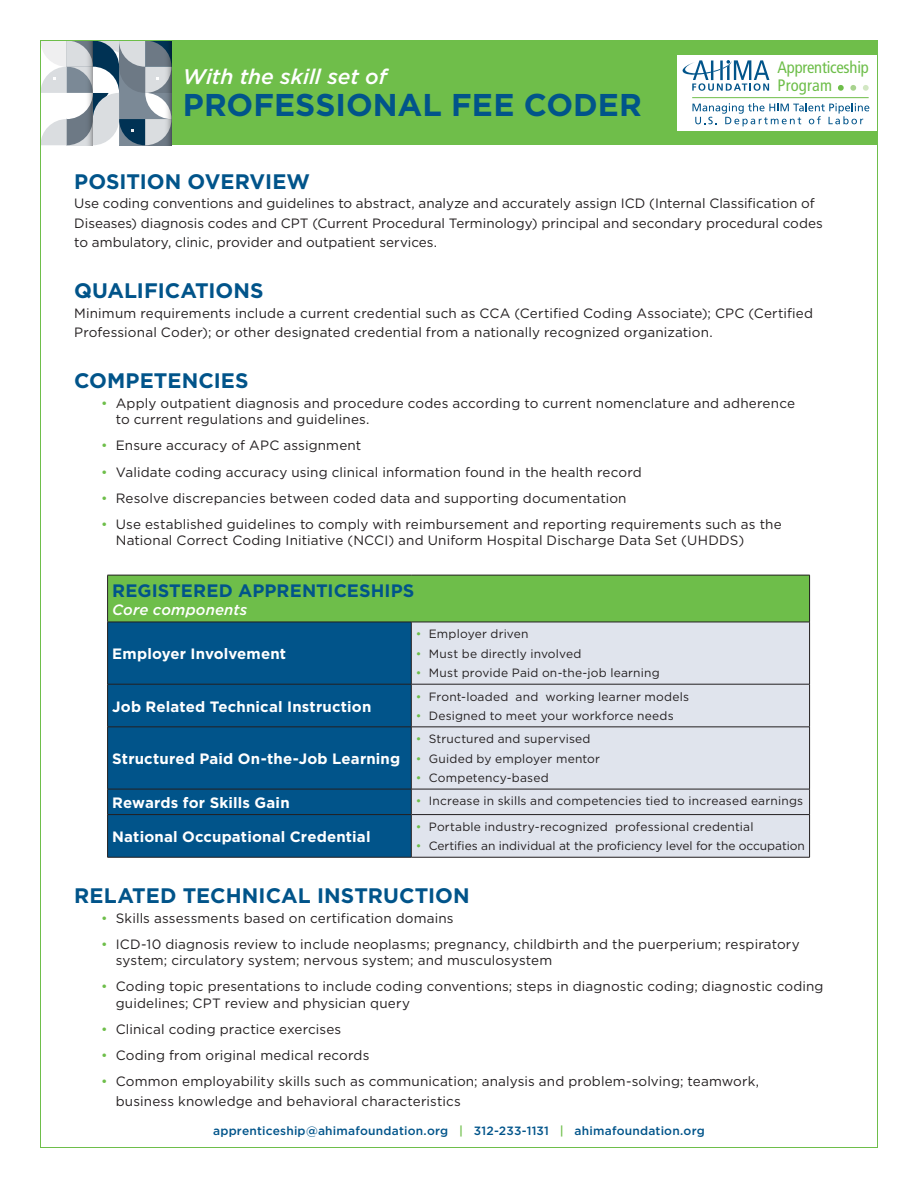
<style>
.page{position:relative;width:918px;height:1188px;background:#fff}
.page>*{position:absolute;margin:0;border:0;box-sizing:border-box;transform-origin:0 0}
.t1{font:700 31.5px "Gotham";color:#01548a}
.t2{font:italic 500 21.15px "Gotham";letter-spacing:-.005em;color:#fff}
.t3{font:700 21px "Gotham";color:#01548a}
.t4{font:700 18px "Gotham";letter-spacing:.005em;color:#01548a}
.t5{font:condensed 16.65px/17.7px "Frutiger LT Std";letter-spacing:-.015em;color:#6ebe4a}
.t6{font:700 15px "Gotham";letter-spacing:.01em;color:#fff}
.t7{font:italic 500 15px "Gotham";letter-spacing:.01em;color:#fff}
.List_Paragraph{font:13.5px/19.5px "Gotham";letter-spacing:.01em;color:#231f20}
.t8{font:12px "Gotham";letter-spacing:.015em;color:#231f20}
.t9{font:500 12px "Gotham";letter-spacing:.015em;color:#01548a}
.t10{font:12px "Gotham";letter-spacing:-.005em;color:#231f20}
.s1{color:#6ebe4a}
</style>
<div class="page">
<div style="left:171px;top:40px;width:707px;height:105px;background:#6fbe4a"></div>
<svg style="left:42px;top:42px;width:116px;height:103px"></svg>
<svg style="left:158px;top:42px;width:13px;height:103px"></svg>
<svg style="left:79px;top:42px;width:14px;height:103px"></svg>
<div style="left:678px;top:55px;width:200px;height:76px;background:#fff"></div>
<hr style="left:692px;top:97px;width:177px;height:1px;background:#6ebe4a">
<svg style="left:683px;top:60px;width:86px;height:31px"></svg>
<svg style="left:863px;top:85px;width:6px;height:6px"></svg>
<svg style="left:850px;top:85px;width:7px;height:6px"></svg>
<svg style="left:838px;top:85px;width:6px;height:6px"></svg>
<svg style="left:692px;top:103px;width:177px;height:23px"></svg>
<div style="left:108px;top:575px;width:702px;height:47px;background:#6ebe4a"></div>
<div style="left:108px;top:623px;width:303px;height:234px;background:#01548a"></div>
<div style="left:412px;top:623px;width:397px;height:234px;background:#e0e4ed"></div>
<hr style="left:107px;top:622px;width:304px;height:1px;background:#231f20">
<hr style="left:411px;top:622px;width:399px;height:1px;background:#231f20">
<hr style="left:107px;top:684px;width:304px;height:1px;background:#231f20">
<hr style="left:412px;top:684px;width:398px;height:1px;background:#231f20">
<hr style="left:107px;top:727px;width:304px;height:1px;background:#231f20">
<hr style="left:412px;top:727px;width:398px;height:1px;background:#231f20">
<hr style="left:107px;top:789px;width:304px;height:1px;background:#231f20">
<hr style="left:412px;top:789px;width:398px;height:1px;background:#231f20">
<hr style="left:107px;top:814px;width:304px;height:1px;background:#231f20">
<hr style="left:412px;top:814px;width:398px;height:1px;background:#231f20">
<hr style="left:411px;top:622px;width:1px;height:62px;background:#231f20">
<hr style="left:411px;top:684px;width:1px;height:43px;background:#231f20">
<hr style="left:411px;top:727px;width:1px;height:62px;background:#231f20">
<svg style="left:411px;top:789px;width:1px;height:26px"></svg>
<hr style="left:411px;top:815px;width:1px;height:42px;background:#231f20">
<hr style="left:107px;top:575px;width:304px;height:1px;background:#231f20">
<hr style="left:107px;top:575px;width:1px;height:47px;background:#231f20">
<hr style="left:411px;top:575px;width:399px;height:1px;background:#231f20">
<hr style="left:809px;top:575px;width:1px;height:47px;background:#231f20">
<hr style="left:107px;top:622px;width:1px;height:62px;background:#231f20">
<hr style="left:809px;top:622px;width:1px;height:62px;background:#231f20">
<hr style="left:107px;top:684px;width:1px;height:43px;background:#231f20">
<hr style="left:809px;top:684px;width:1px;height:43px;background:#231f20">
<hr style="left:107px;top:727px;width:1px;height:62px;background:#231f20">
<hr style="left:809px;top:727px;width:1px;height:62px;background:#231f20">
<svg style="left:107px;top:789px;width:1px;height:25px"></svg>
<svg style="left:809px;top:789px;width:1px;height:25px"></svg>
<hr style="left:107px;top:815px;width:1px;height:42px;background:#231f20">
<hr style="left:809px;top:815px;width:1px;height:42px;background:#231f20">
<hr style="left:107px;top:857px;width:304px;height:1px;background:#231f20">
<hr style="left:411px;top:857px;width:399px;height:1px;background:#231f20">
<p class="t2" style="left:183px;top:63px;width:206px">With the skill set of</p>
<p class="t1" style="left:183px;top:83px;width:461px">PROFESSIONAL FEE CODER</p>
<p class="t5" style="left:778px;top:59px;width:93px">Apprenticeship<br>Program</p>
<p class="t3" style="left:74px;top:167px;width:237px">POSITION OVERVIEW</p>
<p class="List_Paragraph" style="left:74px;top:193px;width:750px">Use coding conventions and guidelines to abstract, analyze and accurately assign ICD (Internal Classification of<br>Diseases) diagnosis codes and CPT (Current Procedural Terminology) principal and secondary procedural codes to ambulatory, clinic, provider and outpatient services.</p>
<p class="t3" style="left:74px;top:277px;width:191px">QUALIFICATIONS</p>
<p class="List_Paragraph" style="left:74px;top:303px;width:740px">Minimum requirements include a current credential such as CCA (Certified Coding Associate); CPC (Certified<br>Professional Coder); or other designated credential from a nationally recognized organization.</p>
<p class="t3" style="left:74px;top:367px;width:176px">COMPETENCIES</p>
<p class="List_Paragraph" style="left:116px;top:395px;width:681px;line-height:16.2px;text-indent:-15px"><span class="s1">•</span> Apply outpatient diagnosis and procedure codes according to current nomenclature and adherence to current regulations and guidelines.</p>
<p class="List_Paragraph" style="left:101px;top:435px;width:262px"><span class="s1">•</span> Ensure accuracy of APC assignment</p>
<p class="List_Paragraph" style="left:101px;top:462px;width:542px"><span class="s1">•</span> Validate coding accuracy using clinical information found in the health record</p>
<p class="List_Paragraph" style="left:101px;top:488px;width:527px"><span class="s1">•</span> Resolve discrepancies between coded data and supporting documentation</p>
<p class="List_Paragraph" style="left:116px;top:516px;width:667px;line-height:16.2px;text-indent:-15px"><span class="s1">•</span> Use established guidelines to comply with reimbursement and reporting requirements such as the<br>National Correct Coding Initiative (NCCI) and Uniform Hospital Discharge Data Set (UHDDS)</p>
<p class="t4" style="left:112px;top:578px;width:304px">REGISTERED APPRENTICESHIPS</p>
<p class="t7" style="left:112px;top:600px;width:137px">Core components</p>
<p class="t6" style="left:112px;top:644px;width:176px">Employer Involvement</p>
<p class="t8" style="left:416px;top:626px;width:114px"><span class="s1">•</span> Employer driven</p>
<p class="t8" style="left:416px;top:646px;width:167px"><span class="s1">•</span> Must be directly involved</p>
<p class="t8" style="left:416px;top:666px;width:245px"><span class="s1">•</span> Must provide Paid on-the-job learning</p>
<p class="t6" style="left:112px;top:696px;width:261px">Job Related Technical Instruction</p>
<p class="t6" style="left:112px;top:749px;width:290px">Structured Paid On-the-Job Learning</p>
<p class="t8" style="left:416px;top:689px;width:275px"><span class="s1">•</span> Front-loaded and working learner models</p>
<p class="t8" style="left:416px;top:708px;width:259px"><span class="s1">•</span> Designed to meet your workforce needs</p>
<p class="t8" style="left:416px;top:731px;width:176px"><span class="s1">•</span> Structured and supervised</p>
<p class="t8" style="left:416px;top:751px;width:186px"><span class="s1">•</span> Guided by employer mentor</p>
<p class="t8" style="left:416px;top:770px;width:134px"><span class="s1">•</span> Competency-based</p>
<p class="t6" style="left:112px;top:793px;width:179px">Rewards for Skills Gain</p>
<p class="t8" style="left:416px;top:794px;width:389px"><span class="s1">•</span> Increase in skills and competencies tied to increased earnings</p>
<p class="t6" style="left:112px;top:827px;width:260px">National Occupational Credential</p>
<p class="t8" style="left:416px;top:819px;width:339px"><span class="s1">•</span> Portable industry-recognized professional credential</p>
<p class="t10" style="left:416px;top:839px;width:391px"><span class="s1">•</span> Certifies an individual at the proficiency level for the occupation</p>
<p class="t3" style="left:74px;top:882px;width:397px">RELATED TECHNICAL INSTRUCTION</p>
<p class="List_Paragraph" style="left:101px;top:908px;width:354px"><span class="s1">•</span> Skills assessments based on certification domains</p>
<p class="List_Paragraph" style="left:116px;top:936px;width:685px;line-height:16.2px;text-indent:-15px"><span class="s1">•</span> ICD-10 diagnosis review to include neoplasms; pregnancy, childbirth and the puerperium; respiratory system; circulatory system; nervous system; and musculosystem</p>
<p class="List_Paragraph" style="left:116px;top:978px;width:709px;line-height:16.2px;text-indent:-15px"><span class="s1">•</span> Coding topic presentations to include coding conventions; steps in diagnostic coding; diagnostic coding guidelines; CPT review and physician query</p>
<p class="List_Paragraph" style="left:101px;top:1019px;width:242px"><span class="s1">•</span> Clinical coding practice exercises</p>
<p class="List_Paragraph" style="left:101px;top:1045px;width:270px"><span class="s1">•</span> Coding from original medical records</p>
<p class="List_Paragraph" style="left:116px;top:1071px;width:645px;text-indent:-15px"><span class="s1">•</span> Common employability skills such as communication; analysis and problem-solving; teamwork, business knowledge and behavioral characteristics</p>
<p class="t9" style="left:213px;top:1123px;width:493px">apprenticeship@ahimafoundation.org <span class="s1">|</span> 312-233-1131 <span class="s1">|</span> ahimafoundation.org</p>
</div>
